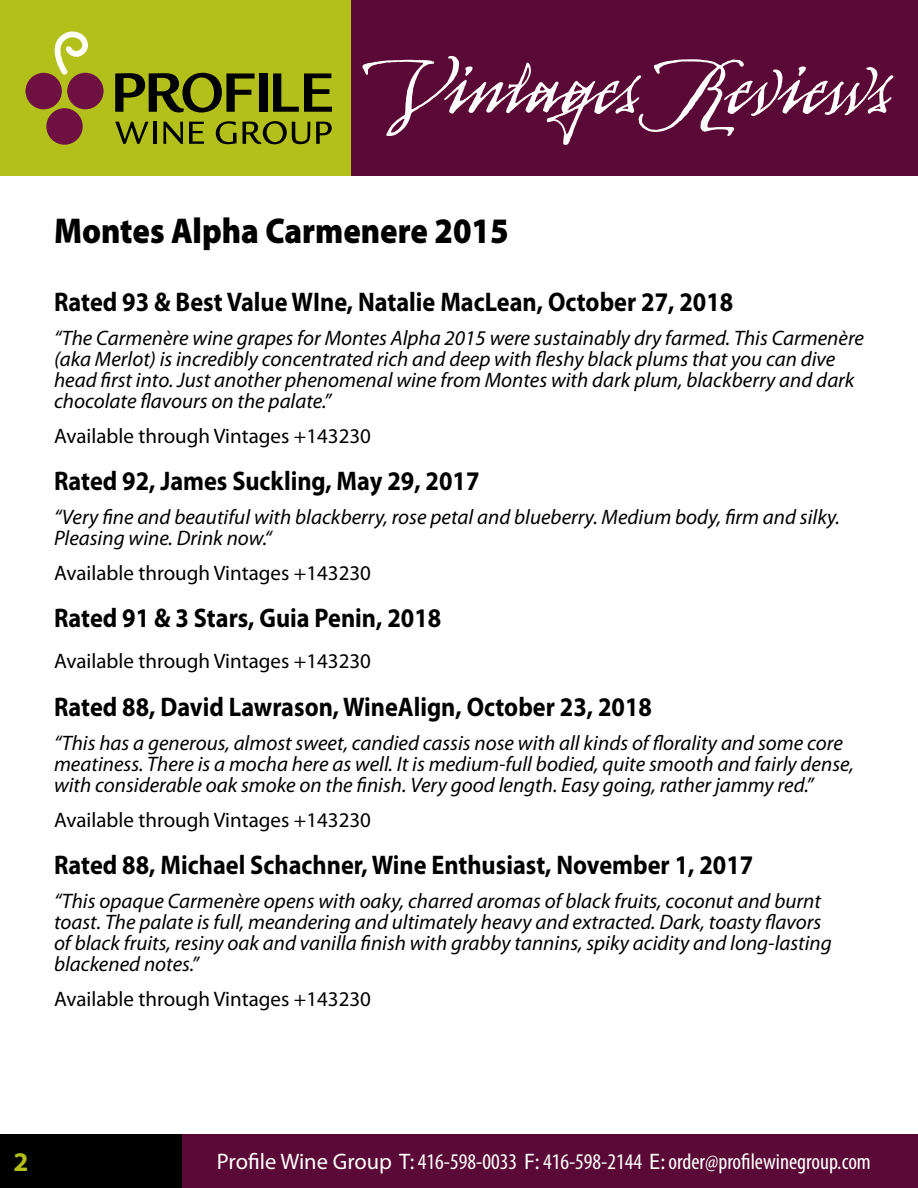
<style>
.page{position:relative;width:918px;height:1188px;background:#fff}
.page>*{position:absolute;margin:0;border:0;box-sizing:border-box;transform-origin:0 0}
.t1{font:112.5px "Arcana GMM Std Manuscript";color:#fff;scale:.9 1}
.t2{font:900 36px "Myriad Pro";color:#000;scale:.9 1}
.t3{font:700 27px "Myriad Pro";color:#000;scale:.9 1}
.t4{font:700 27px "Myriad Pro";color:#b4c01a}
.t5{font:condensed 22.5px "Myriad Pro";color:#fff}
.t6{font:italic 21px/21px "Myriad Pro";color:#000}
.t7{font:21px "Myriad Pro";color:#000}
.s1{font-stretch:normal}
</style>
<div class="page">
<div style="left:0;top:0;width:351px;height:176px;background:#b4c01a"></div>
<div style="left:178px;top:1134px;width:740px;height:54px;background:#5a0835"></div>
<div style="left:351px;top:0;width:567px;height:176px;background:#5a0835"></div>
<div style="left:0;top:1134px;width:181px;height:54px;background:#000"></div>
<svg style="left:115px;top:73px;width:140px;height:40px"></svg>
<div style="left:259px;top:73px;width:8px;height:39px;background:#000"></div>
<svg style="left:273px;top:73px;width:59px;height:39px"></svg>
<svg style="left:115px;top:122px;width:34px;height:22px"></svg>
<hr style="left:154px;top:122px;width:3px;height:22px;background:#000">
<svg style="left:163px;top:122px;width:20px;height:22px"></svg>
<svg style="left:189px;top:122px;width:15px;height:22px"></svg>
<svg style="left:216px;top:121px;width:21px;height:23px"></svg>
<svg style="left:243px;top:121px;width:67px;height:23px"></svg>
<svg style="left:316px;top:122px;width:16px;height:22px"></svg>
<div style="left:46px;top:108px;width:37px;height:37px;background:#6e1042;border-radius:50%"></div>
<div style="left:26px;top:73px;width:36px;height:36px;background:#6e1042;border-radius:50%"></div>
<div style="left:67px;top:73px;width:37px;height:36px;background:#6e1042;border-radius:50%"></div>
<svg style="left:54px;top:32px;width:34px;height:43px"></svg>
<h1 class="t1" style="left:383px;top:33px;width:565px">Vintages Reviews</h1>
<h2 class="t2" style="left:54px;top:210px;width:507px">Montes Alpha Carmenere 2015</h2>
<p class="t3" style="left:54px;top:284px;width:756px">Rated 93 &amp; Best Value WIne, Natalie MacLean, October 27, 2018</p>
<p class="t6" style="left:54px;top:327px;width:812px">“The Carmenère wine grapes for Montes Alpha 2015 were sustainably dry farmed. This Carmenère (aka Merlot) is incredibly concentrated rich and deep with fleshy black plums that you can dive head first into. Just another phenomenal wine from Montes with dark plum, blackberry and dark chocolate flavours on the palate.”</p>
<p class="t7" style="left:54px;top:423px;width:318px">Available through Vintages +143230</p>
<p class="t3" style="left:54px;top:463px;width:474px">Rated 92, James Suckling, May 29, 2017</p>
<p class="t6" style="left:54px;top:506px;width:788px">“Very fine and beautiful with blackberry, rose petal and blueberry. Medium body, firm and silky.<br>Pleasing wine. Drink now.“</p>
<p class="t7" style="left:54px;top:560px;width:318px">Available through Vintages +143230</p>
<p class="t3" style="left:54px;top:600px;width:432px">Rated 91 &amp; 3 Stars, Guia Penin, 2018</p>
<p class="t7" style="left:54px;top:648px;width:318px">Available through Vintages +143230</p>
<p class="t3" style="left:54px;top:689px;width:666px">Rated 88, David Lawrason, WineAlign, October 23, 2018</p>
<p class="t6" style="left:54px;top:732px;width:801px">“This has a generous, almost sweet, candied cassis nose with all kinds of florality and some core meatiness. There is a mocha here as well. It is medium-full bodied, quite smooth and fairly dense, with considerable oak smoke on the finish. Very good length. Easy going, rather jammy red.”</p>
<p class="t7" style="left:54px;top:807px;width:318px">Available through Vintages +143230</p>
<p class="t3" style="left:54px;top:847px;width:779px">Rated 88, Michael Schachner, Wine Enthusiast, November 1, 2017</p>
<p class="t6" style="left:54px;top:890px;width:779px">“This opaque Carmenère opens with oaky, charred aromas of black fruits, coconut and burnt toast. The palate is full, meandering and ultimately heavy and extracted. Dark, toasty flavors of black fruits, resiny oak and vanilla finish with grabby tannins, spiky acidity and long-lasting blackened notes.”</p>
<p class="t7" style="left:54px;top:986px;width:318px">Available through Vintages +143230</p>
<p class="t4" style="left:14px;top:1144px;width:16px">2</p>
<p class="t5" style="left:217px;top:1148px;width:655px"><span class="s1">Profile Wine Group T:</span> 416-598-0033 <span class="s1">F:</span> 416-598-2144 <span class="s1">E:</span> order@profilewinegroup.com</p>
</div>
